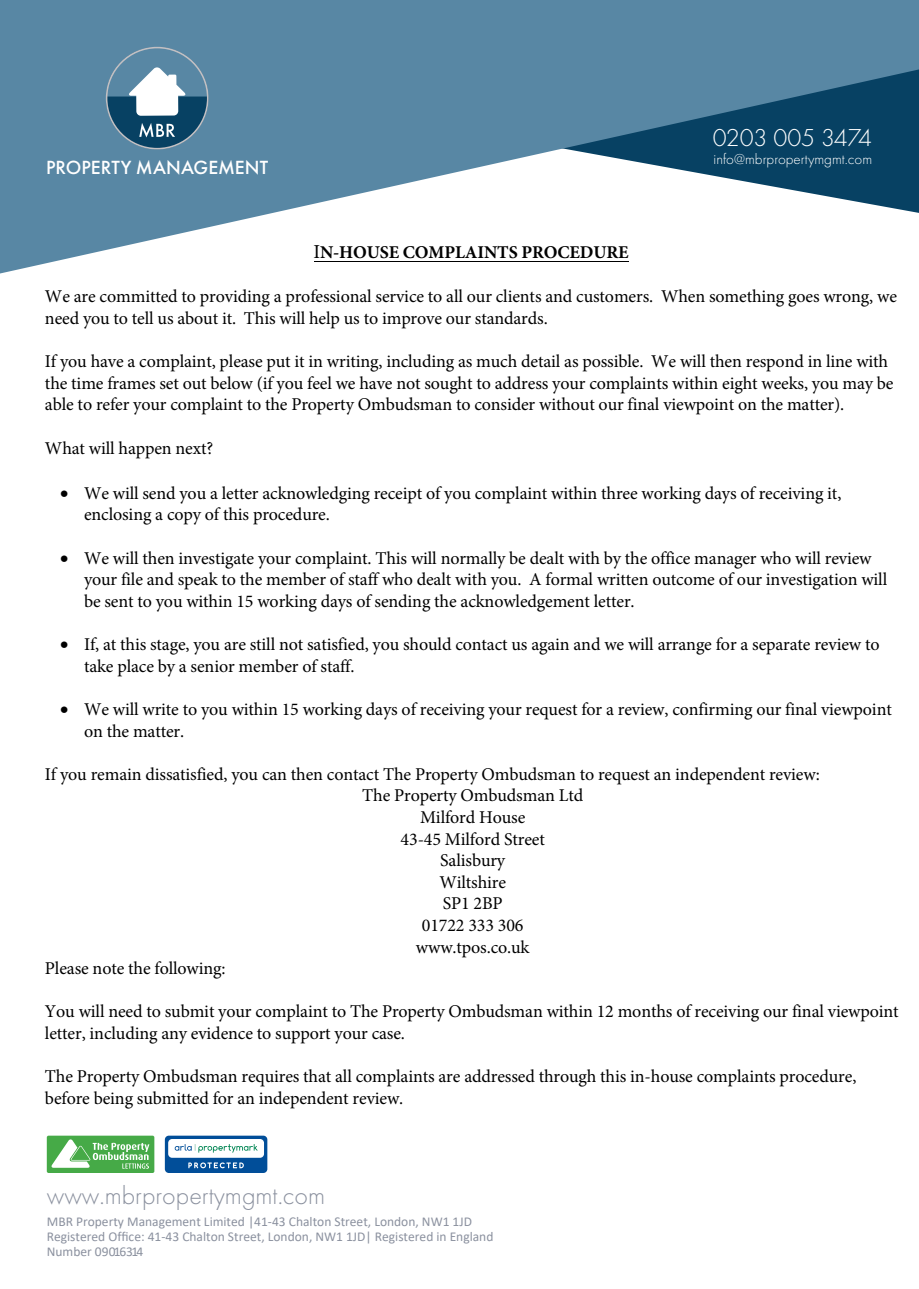
<style>
.page{position:relative;width:919px;height:1289px;background:#fff}
.page>*{position:absolute;margin:0;border:0;box-sizing:border-box;transform-origin:0 0}
.t1{font:300 26.1px "Futura PT";color:#8b919f}
.t2{font:300 25.35px "Futura PT";color:#fff}
.t3{font:500 19.8px "Futura PT";color:#fff}
.t4{font:18px/21.6px "Minion Pro";letter-spacing:-.01em;color:#000}
.t5{font:700 18px "Minion Pro";letter-spacing:-.01em;color:#000}
.t6{font:300 15px "Futura PT";color:#fff}
.t7{font:13.5px/14.9px "Calibri";color:#8b919f}
.s1{font-weight:400;font-size:19.8px}
</style>
<div class="page">
<svg style="left:0;top:0;width:918px;height:273px;fill:#5887a4"></svg>
<svg style="left:106px;top:47px;width:102px;height:102px"></svg>
<div style="left:47px;top:1135px;width:107px;height:37px;background:#46aa47;border-radius:2px"></div>
<svg style="left:51px;top:1139px;width:98px;height:29px"></svg>
<svg style="left:165px;top:1135px;width:102px;height:37px"></svg>
<hr style="left:314px;top:261px;width:314px;height:1px;background:#000">
<p class="t3" style="left:46px;top:155px;width:223px">PROPERTY MANAGEMENT</p>
<h2 class="t2" style="left:712px;top:123px;width:161px">0203 005 3474</h2>
<p class="t6" style="left:713px;top:151px;width:160px">info@mbrpropertymgmt.com</p>
<p class="t5" style="left:313px;top:240px;width:317px"><span class="s1">I</span>N-HOUSE COMPLAINTS PROCEDURE</p>
<p class="t4" style="left:45px;top:286px;width:853px">We are committed to providing a professional service to all our clients and customers. When something goes wrong, we need you to tell us about it. This will help us to improve our standards.</p>
<p class="t4" style="left:45px;top:351px;width:850px">If you have a complaint, please put it in writing, including as much detail as possible. We will then respond in line with the time frames set out below (if you feel we have not sought to address your complaints within eight weeks, you may be able to refer your complaint to the Property Ombudsman to consider without our final viewpoint on the matter).</p>
<p class="t4" style="left:45px;top:437px;width:170px">What will happen next?</p>
<p class="t4" style="left:84px;top:482px;width:758px;text-indent:-24px">• We will send you a letter acknowledging receipt of you complaint within three working days of receiving it, enclosing a copy of this procedure.</p>
<p class="t4" style="left:84px;top:547px;width:804px;text-indent:-24px">• We will then investigate your complaint. This will normally be dealt with by the office manager who will review your file and speak to the member of staff who dealt with you. A formal written outcome of our investigation will be sent to you within 15 working days of sending the acknowledgement letter.</p>
<p class="t4" style="left:84px;top:633px;width:797px;text-indent:-24px">• If, at this stage, you are still not satisfied, you should contact us again and we will arrange for a separate review to take place by a senior member of staff.</p>
<p class="t4" style="left:84px;top:698px;width:809px;text-indent:-24px">• We will write to you within 15 working days of receiving your request for a review, confirming our final viewpoint on the matter.</p>
<p class="t4" style="left:45px;top:763px;width:776px">If you remain dissatisfied, you can then contact The Property Ombudsman to request an independent review:</p>
<p class="t4" style="left:362px;top:785px;width:222px">The Property Ombudsman Ltd</p>
<p class="t4" style="left:420px;top:806px;width:107px">Milford House</p>
<p class="t4" style="left:400px;top:828px;width:146px">43-45 Milford Street</p>
<p class="t4" style="left:440px;top:849px;width:66px">Salisbury</p>
<p class="t4" style="left:439px;top:871px;width:68px">Wiltshire</p>
<p class="t4" style="left:443px;top:893px;width:61px">SP1 2BP</p>
<p class="t4" style="left:422px;top:914px;width:103px">01722 333 306</p>
<p class="t4" style="left:416px;top:936px;width:115px">www.tpos.co.uk</p>
<p class="t4" style="left:45px;top:957px;width:182px">Please note the following:</p>
<p class="t4" style="left:45px;top:1001px;width:855px">You will need to submit your complaint to The Property Ombudsman within 12 months of receiving our final viewpoint letter, including any evidence to support your case.</p>
<p class="t4" style="left:45px;top:1065px;width:812px">The Property Ombudsman requires that all complaints are addressed through this in-house complaints procedure, before being submitted for an independent review.</p>
<h1 class="t1" style="left:47px;top:1180px;width:280px">www.mbrpropertymgmt.com</h1>
<p class="t7" style="left:47px;top:1213px;width:448px">MBR Property Management Limited |41-43 Chalton Street, London, NW1 1JD<br>Registered Office: 41-43 Chalton Street, London, NW1 1JD| Registered in England<br>Number 09016314</p>
</div>
